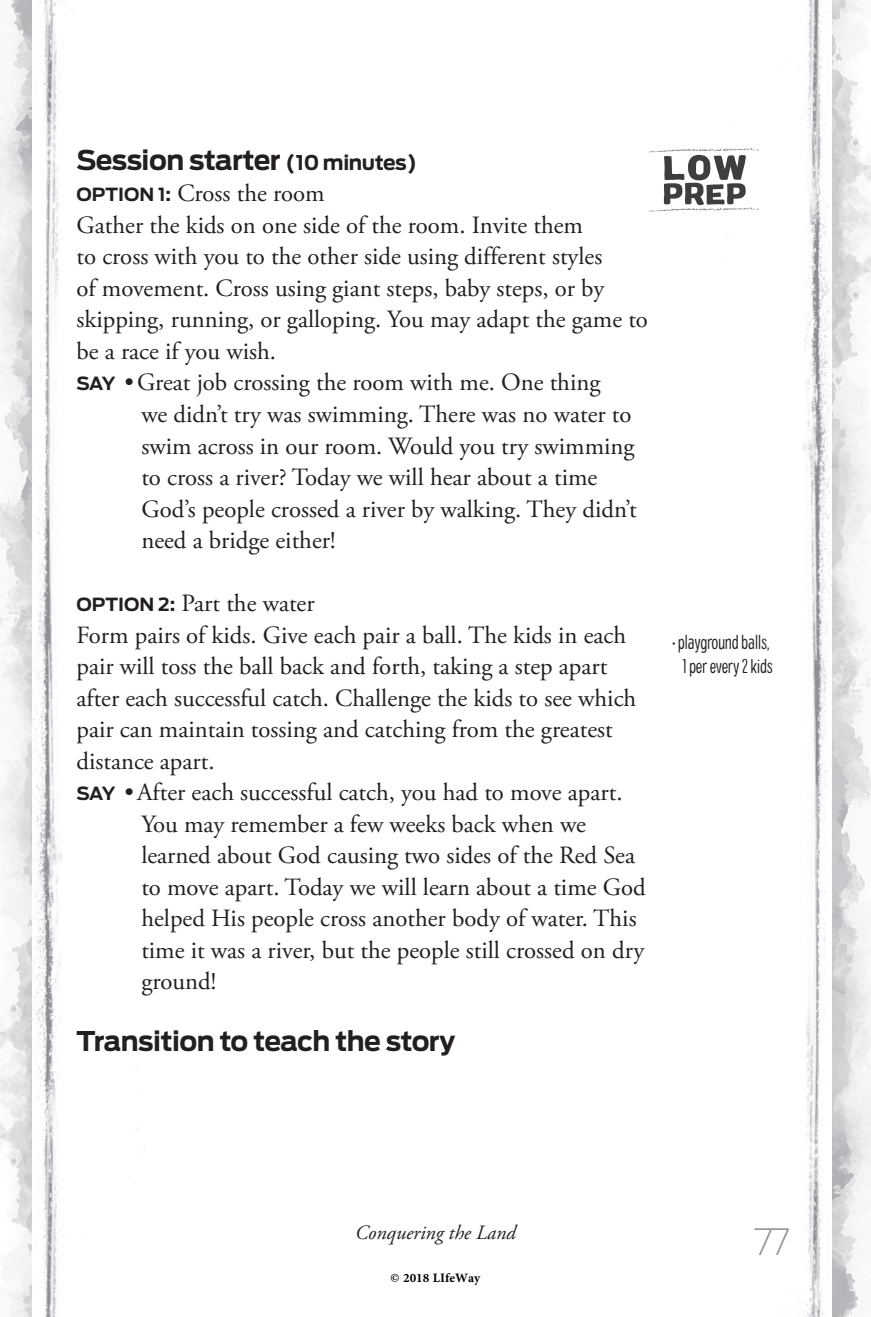
<style>
.page{position:relative;width:871px;height:1317px;background:#fff}
.page>*{position:absolute;margin:0;border:0;box-sizing:border-box;transform-origin:0 0}
.t1{font:200 36px "Antenna";color:#939598}
.subhead1_nested{font:700 27px "Antenna";letter-spacing:-.02em;color:#231f20}
.subhead1{font:700 27px "Antenna";letter-spacing:-.02em;color:#231f20}
.lead-in{font:24.75px/31.5px "Adobe Garamond Pro";color:#231f20}
.body_no_indent{font:24.75px/31.5px "Adobe Garamond Pro";color:#231f20}
.option_nested{font:24.75px "Adobe Garamond Pro";color:#231f20}
.t2{font:300 condensed 20.25px/24.3px "Colby";letter-spacing:-.02em;color:#231f20;text-align:center}
.t3{font:italic 20.25px "Adobe Garamond Pro";color:#231f20}
.t4{font:700 18px "Adobe Arabic";color:#000}
.s1{font-size:20.25px}
.s2{font-family:"Antenna";font-weight:700;font-size:18px}
</style>
<div class="page">
<img style="left:832px;top:0;width:39px;height:1316px">
<img style="left:803px;top:0;width:29px;height:1316px">
<img style="left:0;top:0;width:33px;height:1316px">
<img style="left:33px;top:0;width:112px;height:1316px">
<svg style="left:648px;top:148px;width:111px;height:64px"></svg>
<p class="subhead1_nested" style="left:76px;top:144px;width:342px">Session starter <span class="s1">(10 minutes)</span></p>
<p class="option_nested" style="left:76px;top:179px;width:250px"><span class="s2">OPTION 1:</span> Cross the room</p>
<p class="body_no_indent" style="left:76px;top:210px;width:573px">Gather the kids on one side of the room. Invite them<br>to cross with you to the other side using different styles<br>of movement. Cross using giant steps, baby steps, or by skipping, running, or galloping. You may adapt the game to be a race if you wish.</p>
<p class="lead-in" style="left:141px;top:368px;width:497px;text-indent:-65px"><span class="s2">SAY</span> •Great job crossing the room with me. One thing<br>we didn’t try was swimming. There was no water to swim across in our room. Would you try swimming to cross a river? Today we will hear about a time God’s people crossed a river by walking. They didn’t need a bridge either!</p>
<p class="option_nested" style="left:76px;top:588px;width:240px"><span class="s2">OPTION 2:</span> Part the water</p>
<p class="body_no_indent" style="left:77px;top:620px;width:561px">Form pairs of kids. Give each pair a ball. The kids in each pair will toss the ball back and forth, taking a step apart after each successful catch. Challenge the kids to see which pair can maintain tossing and catching from the greatest distance apart.</p>
<p class="lead-in" style="left:141px;top:777px;width:506px;text-indent:-65px"><span class="s2">SAY</span> •After each successful catch, you had to move apart.<br>You may remember a few weeks back when we learned about God causing two sides of the Red Sea to move apart. Today we will learn about a time God helped His people cross another body of water. This time it was a river, but the people still crossed on dry ground!</p>
<p class="subhead1" style="left:76px;top:1025px;width:380px">Transition to teach the story</p>
<p class="t2" style="left:672px;top:629px;width:102px">•playground balls,<br>1 per every 2 kids</p>
<p class="t3" style="left:355px;top:1219px;width:162px">Conquering the Land</p>
<p class="t4" style="left:391px;top:1265px;width:91px">© 2018 LIfeWay</p>
<h1 class="t1" style="left:753px;top:1220px;width:37px">77</h1>
</div>
